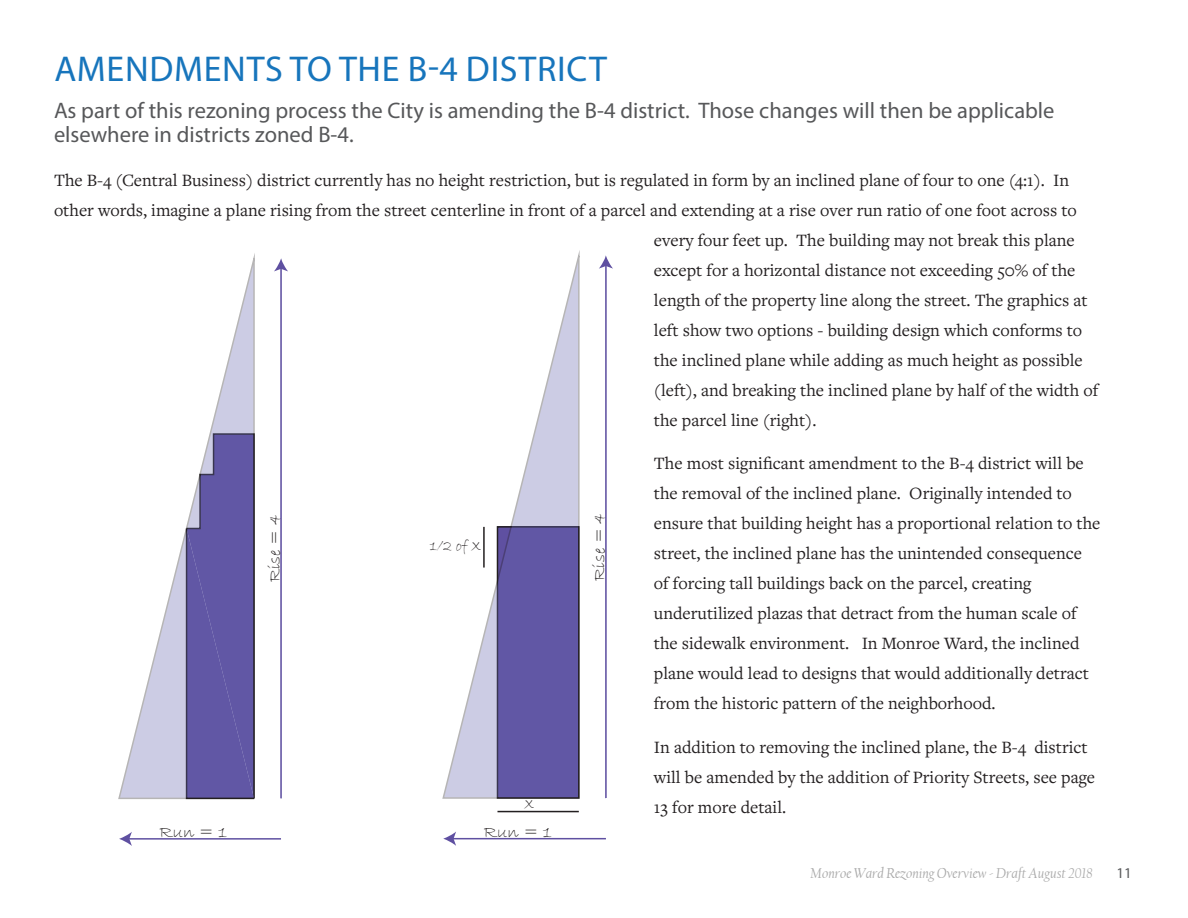
<style>
.page{position:relative;width:1188px;height:918px;background:#fff}
.page>*{position:absolute;margin:0;border:0;box-sizing:border-box;transform-origin:0 0}
.t1{font:36px "Myriad Pro";letter-spacing:.02em;color:#1775bc}
.subtitle{font:22.5px/24px "Myriad Pro";color:#57585a}
.t2{font:18.15px "Bradley Hand ITC";color:#231f20}
.Paragraph_Style_1{font:18px/30px "Freight Text Pro";color:#231f20}
.t3{font:18px "Bradley Hand ITC";color:#231f20}
.t4{font:italic 15px "Californian FB";color:#a9a9a9}
.t5{font:15px "Bradley Hand ITC";color:#231f20}
.t6{font:15px "Myriad Pro";color:#57585a}
</style>
<div class="page">
<svg style="left:118px;top:253px;width:137px;height:546px"></svg>
<hr style="left:280px;top:268px;width:2px;height:530px;background:#5f50a1">
<svg style="left:274px;top:259px;width:14px;height:12px"></svg>
<hr style="left:128px;top:838px;width:153px;height:2px;background:#5f50a1">
<svg style="left:119px;top:832px;width:13px;height:14px"></svg>
<svg style="left:442px;top:250px;width:138px;height:549px"></svg>
<hr style="left:605px;top:265px;width:2px;height:533px;background:#5f50a1">
<svg style="left:599px;top:256px;width:14px;height:13px"></svg>
<hr style="left:452px;top:838px;width:154px;height:1px;background:#5f50a1">
<svg style="left:443px;top:832px;width:13px;height:14px"></svg>
<hr style="left:483px;top:527px;width:2px;height:41px;background:#231f20">
<hr style="left:497px;top:811px;width:82px;height:1px;background:#231f20">
<p class="t1" style="left:54px;top:46px;width:554px">AMENDMENTS TO THE B-4 DISTRICT</p>
<p class="subtitle" style="left:54px;top:98px;width:1002px">As part of this rezoning process the City is amending the B-4 district. Those changes will then be applicable elsewhere in districts zoned B-4.</p>
<p class="Paragraph_Style_1" style="left:54px;top:164px;width:1017px">The B-4 (Central Business) district currently has no height restriction, but is regulated in form by an inclined plane of four to one (4:1). In</p>
<p class="Paragraph_Style_1" style="left:54px;top:194px;width:1024px">other words, imagine a plane rising from the street centerline in front of a parcel and extending at a rise over run ratio of one foot across to</p>
<p class="Paragraph_Style_1" style="left:654px;top:224px;width:422px">every four feet up. The building may not break this plane</p>
<p class="Paragraph_Style_1" style="left:654px;top:254px;width:423px">except for a horizontal distance not exceeding 50% of the</p>
<p class="Paragraph_Style_1" style="left:654px;top:284px;width:435px">length of the property line along the street. The graphics at</p>
<p class="Paragraph_Style_1" style="left:654px;top:314px;width:430px">left show two options - building design which conforms to</p>
<p class="Paragraph_Style_1" style="left:654px;top:344px;width:430px">the inclined plane while adding as much height as possible</p>
<p class="Paragraph_Style_1" style="left:654px;top:374px;width:446px">(left), and breaking the inclined plane by half of the width of</p>
<p class="Paragraph_Style_1" style="left:654px;top:404px;width:164px">the parcel line (right).</p>
<p class="Paragraph_Style_1" style="left:654px;top:448px;width:448px">The most significant amendment to the B-4 district will be the removal of the inclined plane. Originally intended to ensure that building height has a proportional relation to the street, the inclined plane has the unintended consequence of forcing tall buildings back on the parcel, creating underutilized plazas that detract from the human scale of the sidewalk environment. In Monroe Ward, the inclined plane would lead to designs that would additionally detract from the historic pattern of the neighborhood.</p>
<p class="Paragraph_Style_1" style="left:654px;top:731px;width:443px">In addition to removing the inclined plane, the B-4 district will be amended by the addition of Priority Streets, see page<br>13 for more detail.</p>
<p class="t3" style="left:160px;top:821px;width:69px">Run = 1</p>
<p class="t2" style="left:588px;top:581px;width:70px;rotate:-90deg">Rise = 4</p>
<p class="t3" style="left:263px;top:582px;width:70px;rotate:-90deg">Rise = 4</p>
<p class="t5" style="left:430px;top:537px;width:53px">1/2 of X</p>
<p class="t5" style="left:525px;top:794px;width:11px">X</p>
<p class="t2" style="left:484px;top:820px;width:70px">Run = 1</p>
<p class="t4" style="left:811px;top:865px;width:284px">Monroe Ward Rezoning Overview - Draft August 2018</p>
<p class="t6" style="left:1116px;top:864px;width:17px">11</p>
</div>
